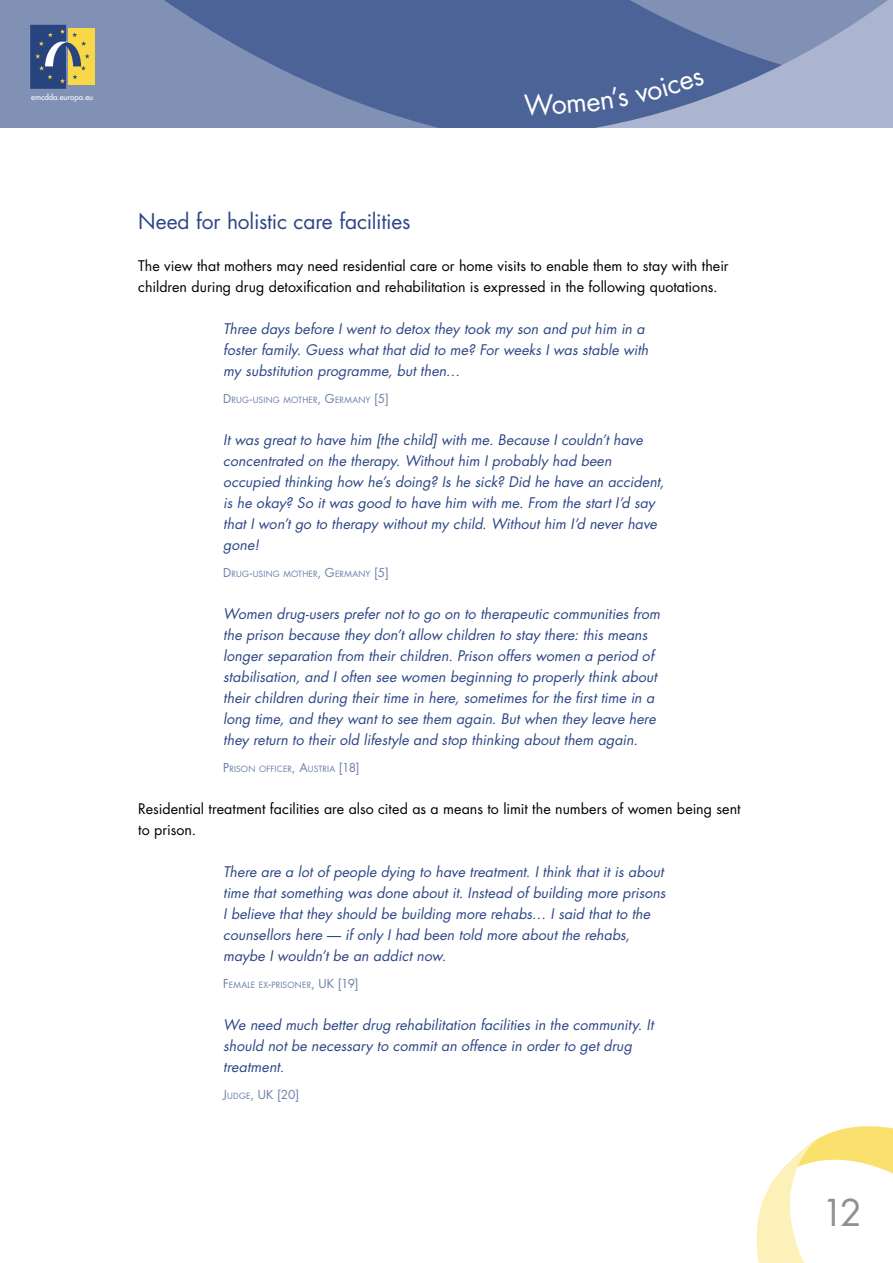
<style>
.page{position:relative;width:893px;height:1263px;background:#fff}
.page>*{position:absolute;margin:0;border:0;box-sizing:border-box;transform-origin:0 0}
.t1{font:36px "Futura";color:#909090}
._02-Titulo2{font:21px "Futura";letter-spacing:-.01em;color:#2d4786}
._04-Texto_cita{font:italic 14.25px/21px "Futura";letter-spacing:.005em;color:#2d4786}
._03-Texto_general{font:14.25px/21px "Futura";letter-spacing:.005em;color:#000}
._05-Texto_cita_firma{font:12px "Futura";color:#6c7eaa}
._05-Texto_cita_firma-2{font:8.4px "Futura";letter-spacing:.015em;color:#6c7eaa}
.t2{font:7.8px "Futura";color:#fff}
.s1{font-size:12px}
.s2{font-size:8.4px}
</style>
<div class="page">
<svg style="left:0;top:0;width:496px;height:128px;background:#687ba7"></svg>
<svg style="left:496px;top:0;width:397px;height:128px;background:#7688b0"></svg>
<div style="left:68px;top:29px;width:26px;height:56px;background:#f8d846"></div>
<svg style="left:30px;top:25px;width:60px;height:64px"></svg>
<svg style="left:756px;top:1126px;width:137px;height:137px"></svg>
<div style="left:524px;top:86px;width:105px;height:30px;background:#4c6398"></div>
<div style="left:635px;top:72px;width:70px;height:32px;background:#4c6398"></div>
<p class="t2" style="left:31px;top:92px;width:63px">emcdda.europa.eu</p>
<p class="_02-Titulo2" style="left:138px;top:207px;width:274px">Need for holistic care facilities</p>
<p class="_03-Texto_general" style="left:138px;top:255px;width:592px">The view that mothers may need residential care or home visits to enable them to stay with their children during drug detoxification and rehabilitation is expressed in the following quotations.</p>
<p class="_04-Texto_cita" style="left:223px;top:318px;width:427px">Three days before I went to detox they took my son and put him in a foster family. Guess what that did to me? For weeks I was stable with my substitution programme, but then…</p>
<p class="_05-Texto_cita_firma-2" style="left:223px;top:394px;width:167px"><span class="s1">D</span> RUG<span class="s1">-</span>USING MOTHER<span class="s1">, G</span>ERMANY <span class="s1">[5]</span></p>
<p class="_04-Texto_cita" style="left:223px;top:429px;width:442px">It was great to have him [the child] with me. Because I couldn’t have concentrated on the therapy. Without him I probably had been occupied thinking how he’s doing? Is he sick? Did he have an accident, is he okay? So it was good to have him with me. From the start I’d say that I won’t go to therapy without my child. Without him I’d never have gone!</p>
<p class="_05-Texto_cita_firma-2" style="left:223px;top:568px;width:167px"><span class="s1">D</span> RUG<span class="s1">-</span>USING MOTHER<span class="s1">, G</span>ERMANY <span class="s1">[5]</span></p>
<p class="_04-Texto_cita" style="left:223px;top:603px;width:438px">Women drug-users prefer not to go on to therapeutic communities from the prison because they don’t allow children to stay there: this means longer separation from their children. Prison offers women a period of stabilisation, and I often see women beginning to properly think about their children during their time in here, sometimes for the first time in a long time, and they want to see them again. But when they leave here they return to their old lifestyle and stop thinking about them again.</p>
<p class="_05-Texto_cita_firma-2" style="left:223px;top:763px;width:138px"><span class="s1">P</span>RISON OFFICER<span class="s1">, A</span>USTRIA <span class="s1">[18]</span></p>
<p class="_03-Texto_general" style="left:138px;top:798px;width:604px">Residential treatment facilities are also cited as a means to limit the numbers of women being sent to prison.</p>
<p class="_04-Texto_cita" style="left:223px;top:861px;width:444px">There are a lot of people dying to have treatment. I think that it is about time that something was done about it. Instead of building more prisons I believe that they should be building more rehabs… I said that to the counsellors here — if only I had been told more about the rehabs, maybe I wouldn’t be an addict now.</p>
<p class="_05-Texto_cita_firma-2" style="left:223px;top:979px;width:137px"><span class="s1">F</span>EMALE EX<span class="s1">-</span>PRISONER<span class="s1">, UK [19]</span></p>
<p class="_04-Texto_cita" style="left:223px;top:1014px;width:432px">We need much better drug rehabilitation facilities in the community. It should not be necessary to commit an offence in order to get drug treatment.</p>
<p class="_05-Texto_cita_firma" style="left:223px;top:1086px;width:77px">J<span class="s2">UDGE</span>, UK [20]</p>
<h1 class="t1" style="left:822px;top:1188px;width:42px">12</h1>
</div>
